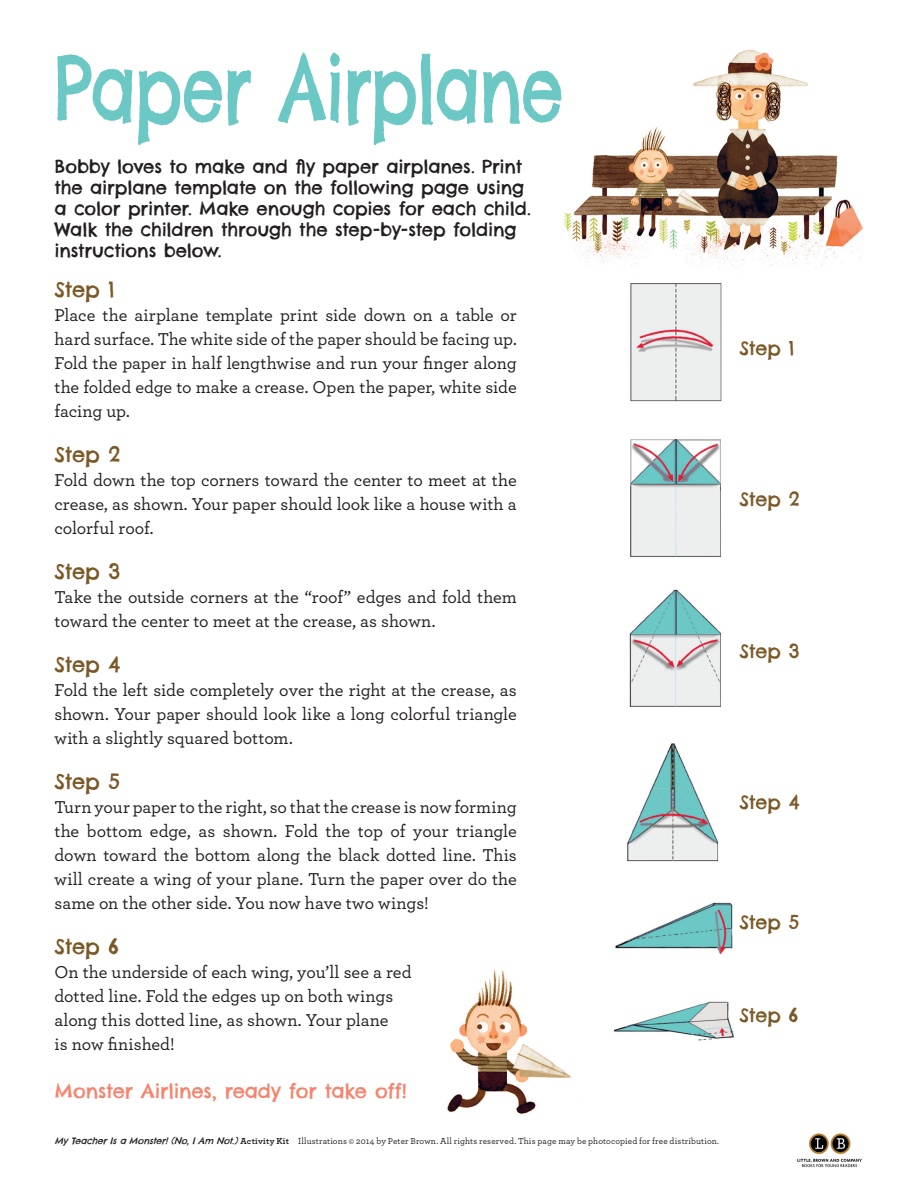
<style>
.page{position:relative;width:918px;height:1188px;background:#fff}
.page>*{position:absolute;margin:0;border:0;box-sizing:border-box;transform-origin:0 0}
.Main_Heads{font:90px "Chelsea Market";letter-spacing:-.02em;color:#6bc8c5;scale:.75 1}
.t1{font:21px "Chelsea Market";letter-spacing:-.02em;color:#7b5927}
.t2{font:19.5px "Chelsea Market";letter-spacing:-.01em;color:#f4846e}
.t3{font:19.05px "Chelsea Market";letter-spacing:-.02em;color:#7b5927}
.t4{font:500 18px/24px "Archer";letter-spacing:-.005em;color:#231f20;text-align:justify}
.instructions{font:18px/21px "Chelsea Market";letter-spacing:-.01em;color:#231f20}
.t5{font:500 9px "Archer";letter-spacing:.015em;color:#231f20}
.s1{font-family:"Chelsea Market";font-weight:400;font-style:italic}
.s2{font-weight:700}
</style>
<div class="page">
<img style="left:797px;top:1133px;width:65px;height:35px">
<img style="left:564px;top:49px;width:299px;height:217px">
<img style="left:630px;top:283px;width:92px;height:119px">
<img style="left:630px;top:439px;width:91px;height:118px">
<img style="left:629px;top:589px;width:92px;height:118px">
<img style="left:627px;top:743px;width:92px;height:119px">
<img style="left:615px;top:902px;width:118px;height:53px">
<img style="left:613px;top:1001px;width:122px;height:40px">
<img style="left:447px;top:969px;width:125px;height:145px">
<p class="Main_Heads" style="left:55px;top:31px;width:680px">Paper Airplane</p>
<p class="instructions" style="left:55px;top:156px;width:478px">Bobby loves to make and fly paper airplanes. Print the airplane template on the following page using a color printer. Make enough copies for each child.<br>Walk the children through the step-by-step folding instructions below.</p>
<p class="t1" style="left:55px;top:276px;width:62px">Step 1</p>
<p class="t4" style="left:55px;top:302px;width:464px">Place the airplane template print side down on a table or hard surface. The white side of the paper should be facing up.<br>Fold the paper in half lengthwise and run your finger along the folded edge to make a crease. Open the paper, white side facing up.</p>
<p class="t1" style="left:55px;top:441px;width:68px">Step 2</p>
<p class="t4" style="left:55px;top:467px;width:464px">Fold down the top corners toward the center to meet at the crease, as shown. Your paper should look like a house with a colorful roof.</p>
<p class="t1" style="left:55px;top:558px;width:67px">Step 3</p>
<p class="t4" style="left:55px;top:584px;width:464px">Take the outside corners at the “roof” edges and fold them toward the center to meet at the crease, as shown.</p>
<p class="t1" style="left:55px;top:651px;width:68px">Step 4</p>
<p class="t4" style="left:55px;top:677px;width:464px">Fold the left side completely over the right at the crease, as shown. Your paper should look like a long colorful triangle with a slightly squared bottom.</p>
<p class="t1" style="left:55px;top:768px;width:67px">Step 5</p>
<p class="t4" style="left:55px;top:794px;width:464px">Turn your paper to the right, so that the crease is now forming the bottom edge, as shown. Fold the top of your triangle down toward the bottom along the black dotted line. This will create a wing of your plane. Turn the paper over do the same on the other side. You now have two wings!</p>
<p class="t1" style="left:55px;top:933px;width:66px">Step 6</p>
<p class="t4" style="left:55px;top:959px;width:359px;text-align:left">On the underside of each wing, you’ll see a red dotted line. Fold the edges up on both wings along this dotted line, as shown. Your plane<br>is now finished!</p>
<p class="t2" style="left:55px;top:1078px;width:354px">Monster Airlines, ready for take off!</p>
<p class="t5" style="left:55px;top:1135px;width:666px"><span class="s1">MyTeacherIsaMonster!(No,IAm Not.)</span><span class="s2">Activity Kit</span> Illustrations © 2014 by Peter Brown. All rights reserved. This page may be photocopied for free distribution.</p>
<p class="t3" style="left:740px;top:336px;width:56px">Step 1</p>
<p class="t3" style="left:740px;top:487px;width:62px">Step 2</p>
<p class="t3" style="left:740px;top:638px;width:62px">Step 3</p>
<p class="t3" style="left:740px;top:790px;width:62px">Step 4</p>
<p class="t3" style="left:740px;top:909px;width:61px">Step 5</p>
<p class="t3" style="left:740px;top:1003px;width:60px">Step 6</p>
</div>
